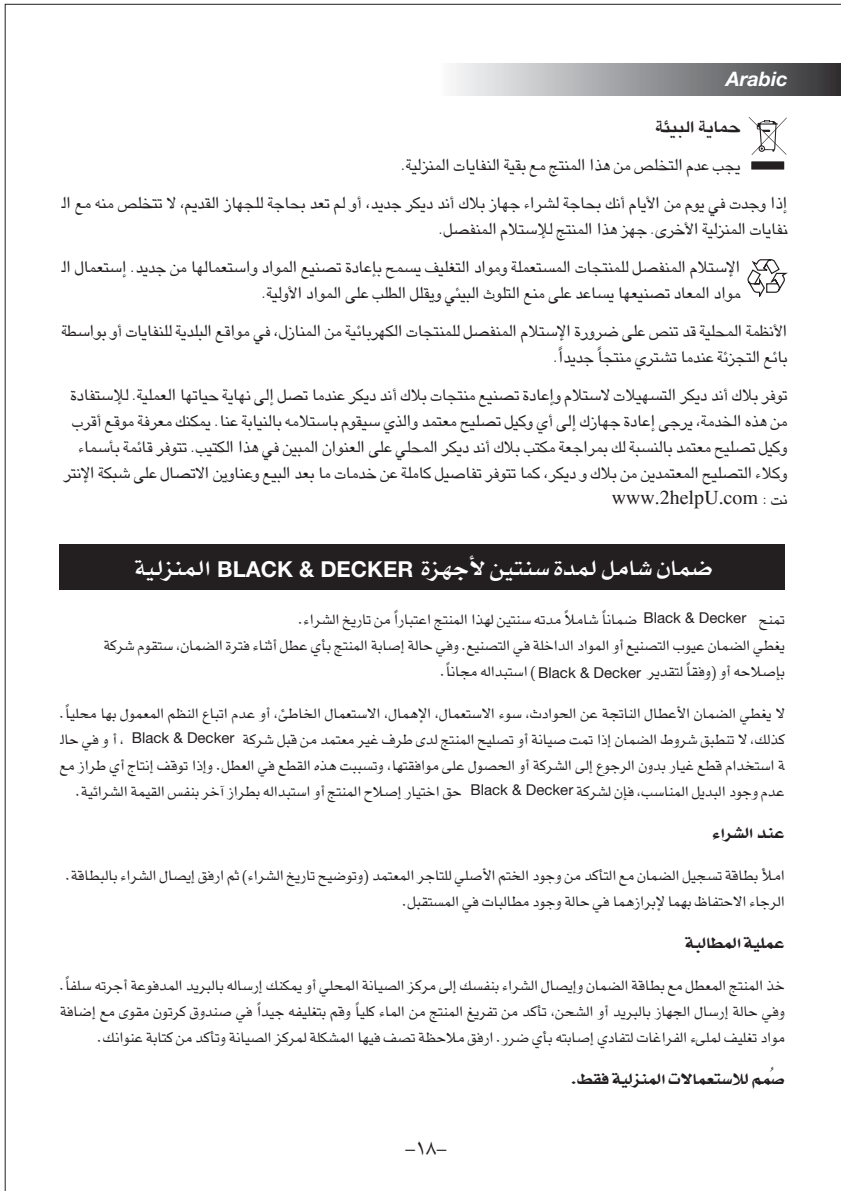
<style>
.page{position:relative;width:842px;height:1191px;background:#fff}
.page>*{position:absolute;margin:0;border:0;box-sizing:border-box;transform-origin:0 0}
.t1{font:700 22px "Helvetica Neue";color:#fff}
.t2{font:italic 700 20px "Helvetica Neue";color:#fff}
.t3{font:15px "Helvetica Neue";color:#231f20}
</style>
<div class="page">
<svg style="left:747px;top:259px;width:41px;height:38px"></svg>
<div style="left:751px;top:161px;width:33px;height:9px;background:#231f20"></div>
<svg style="left:749px;top:117px;width:38px;height:38px"></svg>
<div style="left:428px;top:63px;width:412px;height:32px;background:linear-gradient(to right,#fff,#353639)"></div>
<div style="left:60px;top:544px;width:725px;height:46px;background:#231f20"></div>
<p class="t2" style="left:726px;top:71px;width:63px">Arabic</p>
<p class="t1" style="left:217px;top:561px;width:197px">BLACK &amp; DECKER</p>
<p class="t3" style="left:132px;top:732px;width:104px">Black &amp; Decker</p>
<p class="t3" style="left:643px;top:612px;width:104px">Black &amp; Decker</p>
<p class="t3" style="left:538px;top:667px;width:104px">Black &amp; Decker</p>
<p class="t3" style="left:470px;top:784px;width:104px">Black &amp; Decker</p>
</div>
